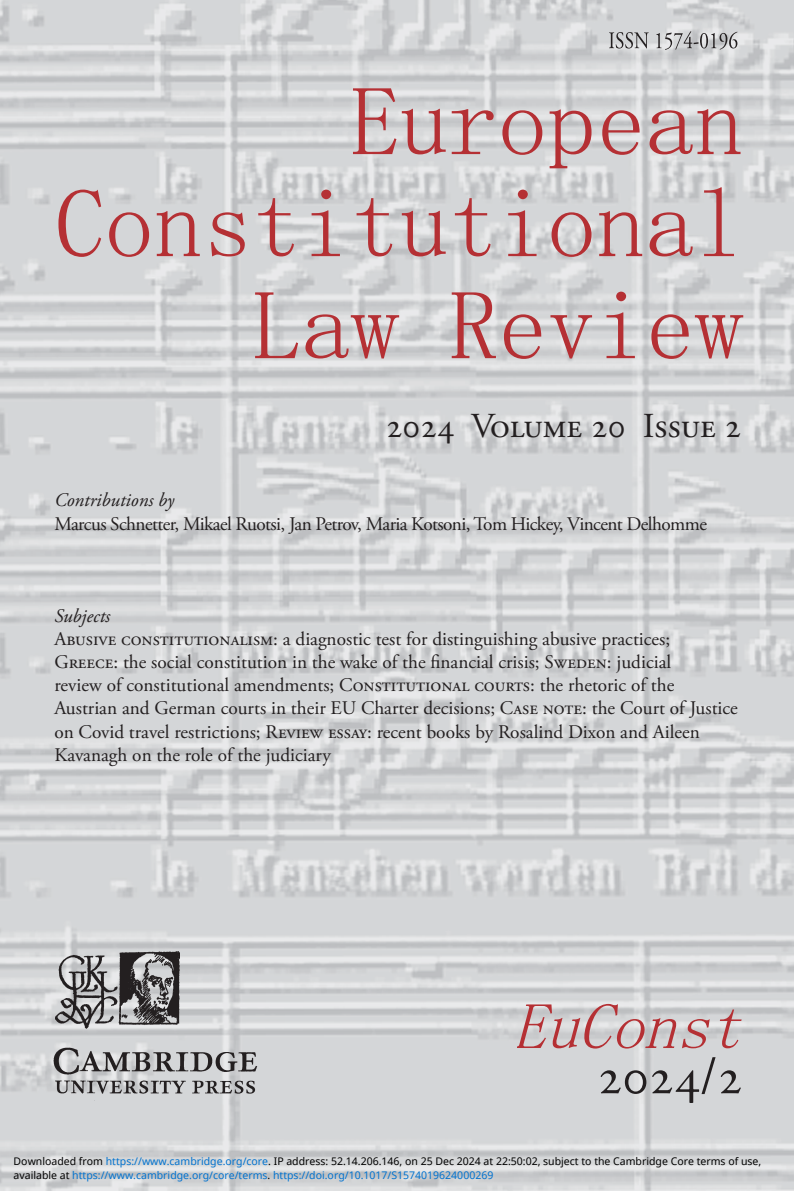
<style>
.page{position:relative;width:794px;height:1191px;background:#fff}
.page>*{position:absolute;margin:0;border:0;box-sizing:border-box;transform-origin:0 0}
.t1{font:52.5px "Adobe Garamond Pro";color:#231f20}
.t2{font:35px "Adobe Garamond Pro";color:#231f20}
.t3{font:19.25px/23.1px "Adobe Garamond Pro";color:#231f20}
.t4{font:19.25px "Adobe Garamond Pro";letter-spacing:-.04em;color:#231f20}
.t5{font:italic 19.25px "Adobe Garamond Pro";color:#231f20}
.t6{font:10.5px "Noto Sans";color:#000}
.t7{font:10.5px "Noto Sans";color:#0172cf}
.s1{color:#0172cf}
.s2{color:#000}
</style>
<div class="page">
<img style="left:0;top:0;width:794px;height:1191px">
<img style="left:44px;top:1037px;width:224px;height:67px">
<img style="left:56px;top:951px;width:124px;height:77px">
<svg style="left:517px;top:1004px;width:159px;height:44px;background:#ccb3b5"></svg>
<svg style="left:682px;top:1019px;width:27px;height:29px"></svg>
<svg style="left:720px;top:1009px;width:21px;height:39px"></svg>
<svg style="left:609px;top:32px;width:39px;height:17px"></svg>
<svg style="left:656px;top:31px;width:81px;height:19px;background:#b4b4b6"></svg>
<svg style="left:353px;top:88px;width:43px;height:66px;background:#cba7a9"></svg>
<svg style="left:402px;top:109px;width:44px;height:45px;background:#caa4a6"></svg>
<svg style="left:452px;top:109px;width:41px;height:45px;background:#ccadaf"></svg>
<svg style="left:502px;top:110px;width:40px;height:45px;background:#cba6a9"></svg>
<svg style="left:549px;top:109px;width:42px;height:59px;background:#cba6a8"></svg>
<svg style="left:602px;top:110px;width:37px;height:45px;background:#cba3a5"></svg>
<svg style="left:649px;top:109px;width:91px;height:45px;background:#caa4a7"></svg>
<svg style="left:58px;top:190px;width:43px;height:67px;background:#ccb0b2"></svg>
<svg style="left:109px;top:212px;width:40px;height:45px;background:#cba6a9"></svg>
<svg style="left:157px;top:211px;width:43px;height:45px;background:#caa3a5"></svg>
<svg style="left:211px;top:212px;width:34px;height:44px"></svg>
<svg style="left:258px;top:198px;width:36px;height:58px;background:#ceb4b7"></svg>
<svg style="left:311px;top:190px;width:29px;height:66px;background:#cdb2b4"></svg>
<svg style="left:356px;top:198px;width:36px;height:58px;background:#cfb5b7"></svg>
<svg style="left:402px;top:211px;width:44px;height:45px;background:#c9a3a5"></svg>
<svg style="left:455px;top:198px;width:35px;height:58px;background:#ceb4b6"></svg>
<svg style="left:508px;top:190px;width:28px;height:66px;background:#cdb2b4"></svg>
<svg style="left:551px;top:212px;width:40px;height:45px;background:#cba6a9"></svg>
<svg style="left:599px;top:211px;width:43px;height:45px;background:#cba4a6"></svg>
<svg style="left:649px;top:212px;width:43px;height:44px;background:#cba3a5"></svg>
<svg style="left:704px;top:187px;width:30px;height:69px;background:#cbafb2"></svg>
<svg style="left:255px;top:292px;width:43px;height:66px;background:#ccb2b4"></svg>
<svg style="left:305px;top:314px;width:94px;height:44px;background:#cba4a6"></svg>
<svg style="left:452px;top:292px;width:44px;height:66px;background:#c99fa1"></svg>
<svg style="left:504px;top:314px;width:37px;height:45px;background:#caa2a4"></svg>
<svg style="left:550px;top:315px;width:42px;height:43px;background:#ccafb1"></svg>
<svg style="left:606px;top:292px;width:29px;height:66px;background:#ceb3b5"></svg>
<svg style="left:651px;top:314px;width:37px;height:45px;background:#caa2a4"></svg>
<svg style="left:695px;top:315px;width:48px;height:43px;background:#caa1a4"></svg>
<h2 class="t2" style="left:386px;top:405px;width:357px">2024 Volume 20 Issue 2</h2>
<p class="t5" style="left:54px;top:489px;width:121px">Contributions by</p>
<p class="t4" style="left:54px;top:512px;width:654px">Marcus Schnetter, Mikael Ruotsi, Jan Petrov, Maria Kotsoni, Tom Hickey, Vincent Delhomme</p>
<p class="t5" style="left:54px;top:604px;width:57px">Subjects</p>
<p class="t3" style="left:54px;top:628px;width:685px">Abusive constitutionalism: a diagnostic test for distinguishing abusive practices; Greece: the social constitution in the wake of the financial crisis; Sweden: judicial<br>review of constitutional amendments; Constitutional courts: the rhetoric of the Austrian and German courts in their EU Charter decisions; Case note: the Court of Justice on Covid travel restrictions; Review essay: recent books by Rosalind Dixon and Aileen Kavanagh on the role of the judiciary</p>
<h1 class="t1" style="left:597px;top:1045px;width:147px">2024/2</h1>
<p class="t6" style="left:14px;top:1153px;width:749px">Downloaded from <span class="s1">https://www.cambridge.org/core</span>. IP address: 52.14.206.146, on 25 Dec 2024 at 22:50:02, subject to the Cambridge Core terms of use,</p>
<p class="t7" style="left:14px;top:1167px;width:481px"><span class="s2">available at</span> https://www.cambridge.org/core/terms<span class="s2">.</span> https://doi.org/10.1017/S1574019624000269</p>
</div>
